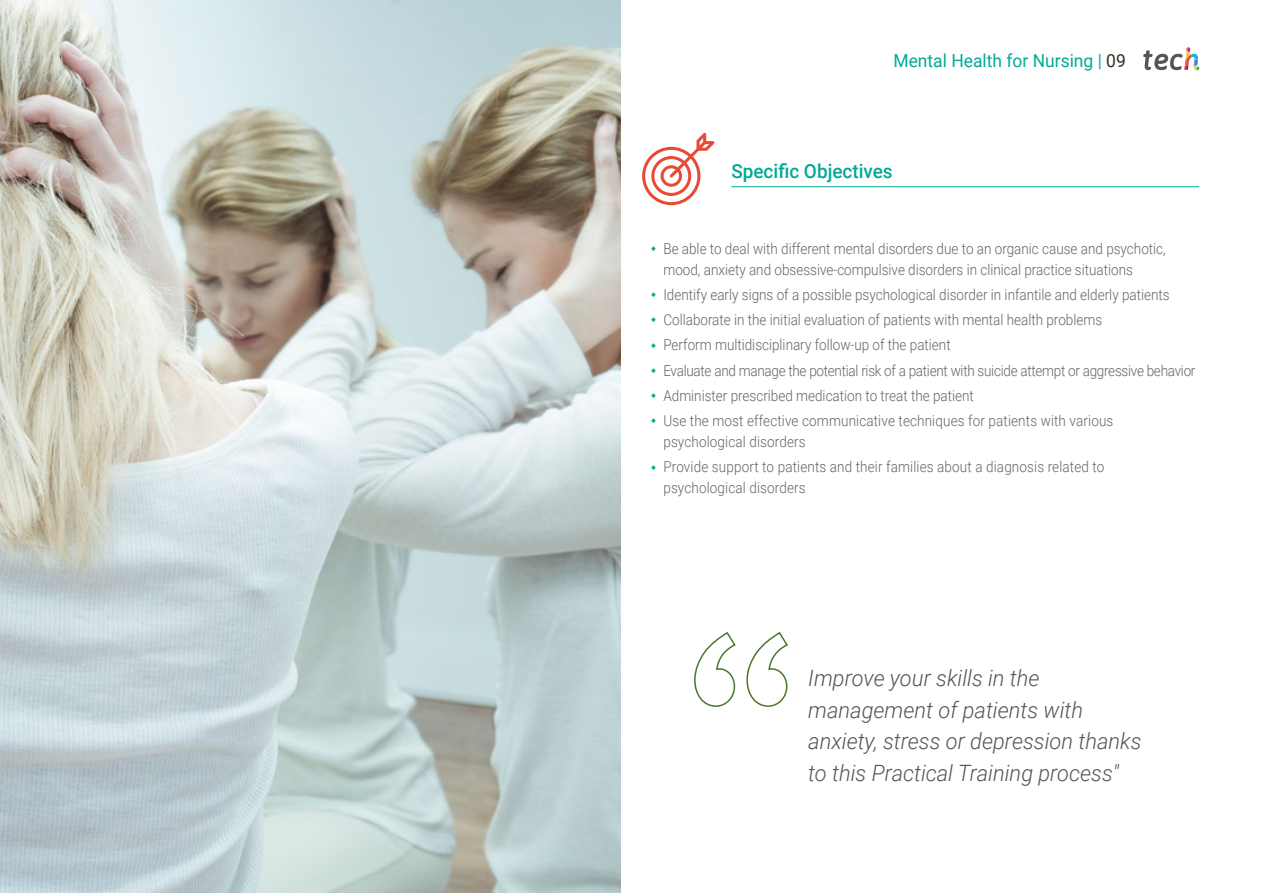
<style>
.page{position:relative;width:1263px;height:893px;background:#fff}
.page>*{position:absolute;margin:0;border:0;box-sizing:border-box;transform-origin:0 0}
.t1{font:italic 300 22.5px/31.5px "Roboto";color:#52555b}
.t2{font:500 19.5px "Roboto";color:#00aa97}
.t3{font:18px "Roboto";color:#00aa97}
.t4{font:300 15px/25.2px "Roboto";color:#61646a;scale:.9 1}
.s1{color:#312e20}
</style>
<div class="page">
<img style="left:0;top:0;width:621px;height:893px">
<hr style="left:731px;top:186px;width:468px;height:1px;background:#00aa97">
<svg style="left:642px;top:133px;width:72px;height:72px"></svg>
<svg style="left:1143px;top:47px;width:56px;height:24px"></svg>
<svg style="left:694px;top:632px;width:94px;height:75px"></svg>
<p class="t3" style="left:893px;top:48px;width:234px">Mental Health for Nursing | <span class="s1">09</span></p>
<h2 class="t2" style="left:731px;top:158px;width:163px">Specific Objectives</h2>
<p class="t4" style="left:663px;top:237px;width:560px;line-height:21px">Be able to deal with different mental disorders due to an organic cause and psychotic, mood, anxiety and obsessive-compulsive disorders in clinical practice situations</p>
<p class="t4" style="left:663px;top:281px;width:593px">Identify early signs of a possible psychological disorder in infantile and elderly patients Collaborate in the initial evaluation of patients with mental health problems<br>Perform multidisciplinary follow-up of the patient<br>Evaluate and manage the potential risk of a patient with suicide attempt or aggressive behavior Administer prescribed medication to treat the patient<br>Use the most effective communicative techniques for patients with various</p>
<p class="t4" style="left:663px;top:429px;width:492px">psychological disorders<br>Provide support to patients and their families about a diagnosis related to</p>
<p class="t4" style="left:663px;top:475px;width:160px">psychological disorders</p>
<h1 class="t1" style="left:808px;top:662px;width:335px">Improve your skills in the management of patients with anxiety, stress or depression thanks to this Practical Training process"</h1>
</div>
